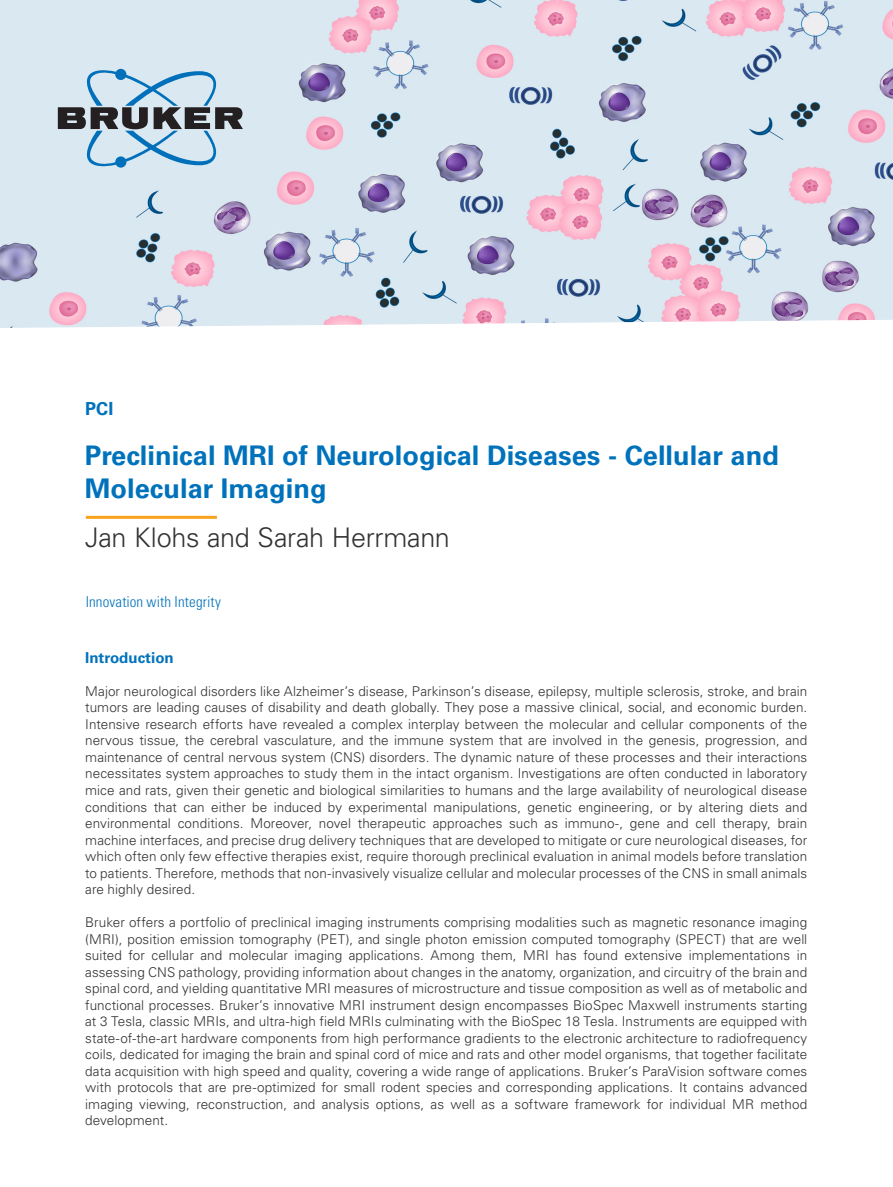
<style>
.page{position:relative;width:893px;height:1187px;background:#fff}
.page>*{position:absolute;margin:0;border:0;box-sizing:border-box;transform-origin:0 0}
.Product_name_market{font:700 27px/33px "Univers LT Std";color:#0072bc}
.Product_line_technology{font:300 27px "Univers LT Std";letter-spacing:-.01em;color:#313331}
.Product_line_technology-2{font:700 18px "Univers LT Std";color:#0072bc}
.Signature_Bruker{font:300 condensed 15px "Univers LT Std";letter-spacing:.01em;color:#0072bc}
.Sub-headline{font:700 15px "Univers LT Std";color:#0072bc}
.Body_content{font:300 13.5px/16.5px "Univers LT Std";letter-spacing:.005em;color:#313331;text-align:justify}
</style>
<div class="page">
<img style="left:0;top:0;width:893px;height:328px">
<svg style="left:58px;top:69px;width:185px;height:99px;background:#a7bccb"></svg>
<hr style="left:86px;top:516px;width:131px;height:3px;background:#f9a21c">
<p class="Product_line_technology-2" style="left:85px;top:398px;width:30px">PCI</p>
<p class="Product_name_market" style="left:85px;top:439px;width:696px">Preclinical MRI of Neurological Diseases - Cellular and<br>Molecular Imaging</p>
<p class="Product_line_technology" style="left:85px;top:521px;width:366px">Jan Klohs and Sarah Herrmann</p>
<p class="Signature_Bruker" style="left:86px;top:593px;width:137px">Innovation with Integrity</p>
<p class="Sub-headline" style="left:85px;top:648px;width:90px">Introduction</p>
<p class="Body_content" style="left:85px;top:683px;width:724px">Major neurological disorders like Alzheimer’s disease, Parkinson’s disease, epilepsy, multiple sclerosis, stroke, and brain tumors are leading causes of disability and death globally. They pose a massive clinical, social, and economic burden.<br>Intensive research efforts have revealed a complex interplay between the molecular and cellular components of the nervous tissue, the cerebral vasculature, and the immune system that are involved in the genesis, progression, and maintenance of central nervous system (CNS) disorders. The dynamic nature of these processes and their interactions necessitates system approaches to study them in the intact organism. Investigations are often conducted in laboratory mice and rats, given their genetic and biological similarities to humans and the large availability of neurological disease conditions that can either be induced by experimental manipulations, genetic engineering, or by altering diets and environmental conditions. Moreover, novel therapeutic approaches such as immuno-, gene and cell therapy, brain machine interfaces, and precise drug delivery techniques that are developed to mitigate or cure neurological diseases, for which often only few effective therapies exist, require thorough preclinical evaluation in animal models before translation to patients. Therefore, methods that non-invasively visualize cellular and molecular processes of the CNS in small animals are highly desired.</p>
<p class="Body_content" style="left:85px;top:914px;width:724px">Bruker offers a portfolio of preclinical imaging instruments comprising modalities such as magnetic resonance imaging (MRI), position emission tomography (PET), and single photon emission computed tomography (SPECT) that are well suited for cellular and molecular imaging applications. Among them, MRI has found extensive implementations in assessing CNS pathology, providing information about changes in the anatomy, organization, and circuitry of the brain and spinal cord, and yielding quantitative MRI measures of microstructure and tissue composition as well as of metabolic and functional processes. Bruker’s innovative MRI instrument design encompasses BioSpec Maxwell instruments starting at 3 Tesla, classic MRIs, and ultra-high field MRIs culminating with the BioSpec 18 Tesla. Instruments are equipped with state-of-the-art hardware components from high performance gradients to the electronic architecture to radiofrequency coils, dedicated for imaging the brain and spinal cord of mice and rats and other model organisms, that together facilitate data acquisition with high speed and quality, covering a wide range of applications. Bruker’s ParaVision software comes with protocols that are pre-optimized for small rodent species and corresponding applications. It contains advanced imaging viewing, reconstruction, and analysis options, as well as a software framework for individual MR method development.</p>
</div>
